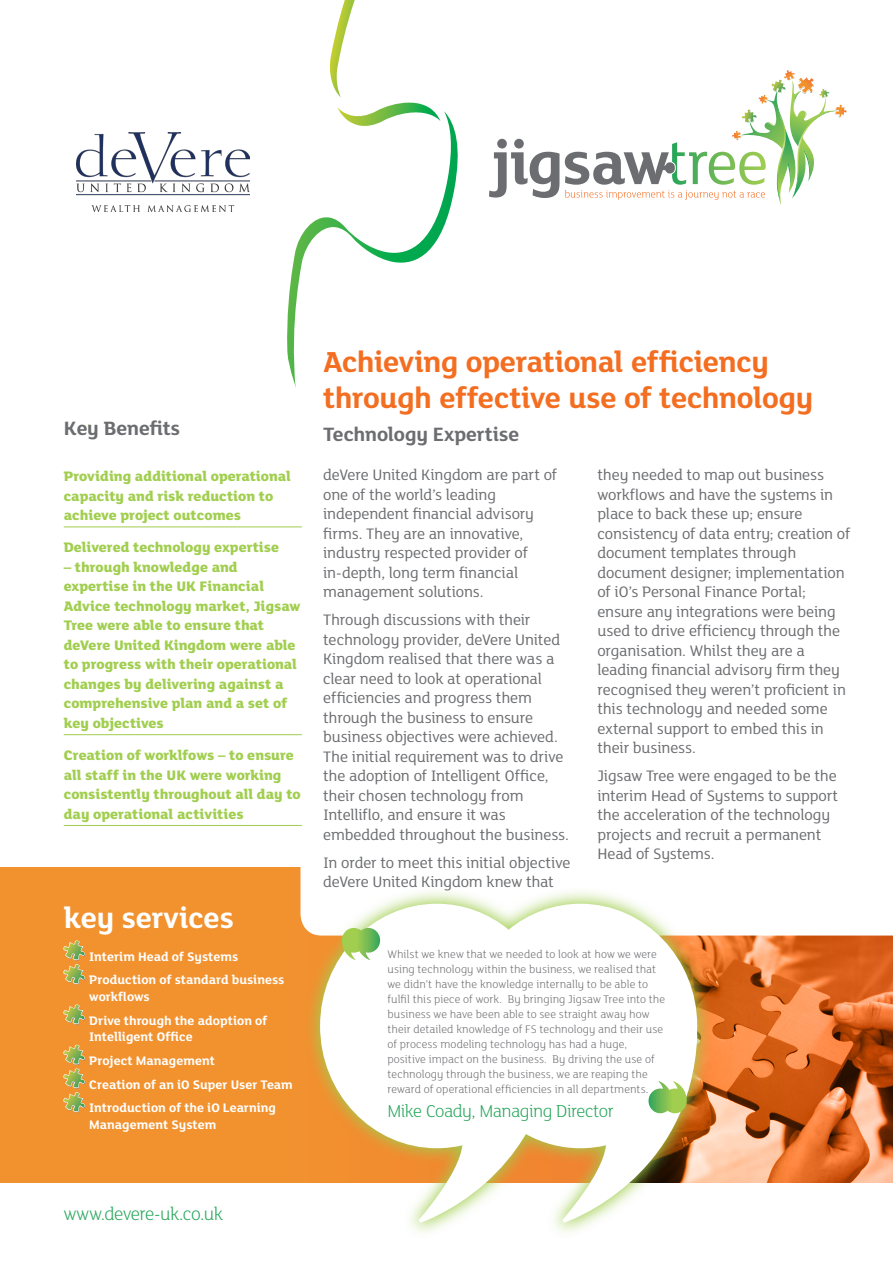
<style>
.page{position:relative;width:893px;height:1263px;background:#fff}
.page>*{position:absolute;margin:0;border:0;box-sizing:border-box;transform-origin:0 0}
.Subtitle{font:700 31.5px/36px "FS Lola";letter-spacing:-.01em;color:#f36e21}
.Service_Head{font:700 31.5px "FS Lola";letter-spacing:-.005em;color:#fff}
.Coumn_Heading{font:700 21px "FS Lola";letter-spacing:-.01em;color:#6c6d70}
.Body_Text{font:300 19.5px "FS Lola";letter-spacing:-.03em;color:#26a65a}
.Quote_Name{font:300 18.75px "FS Lola";letter-spacing:-.03em;color:#26a65a}
.Body_Text-2{font:16.5px/19.5px "FS Lola";letter-spacing:-.01em;color:#6c6d70}
.Green_Sub-head{font:800 15px/19.5px "FS Lola";letter-spacing:-.005em;color:#a1ce4f}
.Service_Head_Intro{font:700 13.5px/16.5px "FS Lola";color:#fff}
.Quote_Text{font:300 12px/15px "FS Lola";color:#6c6d70}
</style>
<div class="page">
<div style="left:0;top:867px;width:893px;height:315px;background:#f2922f"></div>
<img style="left:714px;top:935px;width:179px;height:247px">
<svg style="left:287px;top:111px;width:171px;height:214px"></svg>
<svg style="left:329px;top:0;width:26px;height:97px"></svg>
<svg style="left:337px;top:103px;width:103px;height:24px"></svg>
<svg style="left:63px;top:325px;width:237px;height:203px"></svg>
<svg style="left:300px;top:527px;width:593px;height:408px"></svg>
<svg style="left:489px;top:70px;width:358px;height:135px"></svg>
<hr style="left:64px;top:526px;width:238px;height:1px;background:#a1ce4f">
<hr style="left:64px;top:734px;width:238px;height:1px;background:#a1ce4f">
<hr style="left:64px;top:825px;width:238px;height:1px;background:#a1ce4f">
<svg style="left:303px;top:887px;width:411px;height:346px"></svg>
<svg style="left:320px;top:904px;width:377px;height:319px;fill:#fff"></svg>
<svg style="left:64px;top:940px;width:21px;height:44px"></svg>
<svg style="left:64px;top:1004px;width:21px;height:20px"></svg>
<svg style="left:64px;top:1045px;width:21px;height:67px"></svg>
<svg style="left:648px;top:1081px;width:39px;height:32px"></svg>
<svg style="left:342px;top:928px;width:38px;height:32px"></svg>
<img style="left:76px;top:132px;width:174px;height:80px">
<p class="Coumn_Heading" style="left:64px;top:414px;width:118px">Key Benefits</p>
<p class="Green_Sub-head" style="left:64px;top:466px;width:229px">Providing additional operational capacity and risk reduction to achieve project outcomes</p>
<p class="Green_Sub-head" style="left:64px;top:537px;width:217px">Delivered technology expertise</p>
<p class="Green_Sub-head" style="left:64px;top:556px;width:238px">– through knowledge and expertise in the UK Financial<br>Advice technology market, Jigsaw<br>Tree were able to ensure that deVere United Kingdom were able to progress with their operational changes by delivering against a comprehensive plan and a set of key objectives</p>
<p class="Green_Sub-head" style="left:64px;top:745px;width:238px">Creation of worklfows – to ensure all staff in the UK were working consistently throughout all day to day operational activities</p>
<p class="Service_Head" style="left:64px;top:896px;width:171px">key services</p>
<p class="Service_Head_Intro" style="left:89px;top:947px;width:150px">Interim Head of Systems</p>
<p class="Service_Head_Intro" style="left:89px;top:971px;width:197px">Production of standard business workflows</p>
<p class="Service_Head_Intro" style="left:89px;top:1011px;width:179px">Drive through the adoption of<br>Intelligent Office</p>
<p class="Service_Head_Intro" style="left:89px;top:1051px;width:127px">Project Management</p>
<p class="Service_Head_Intro" style="left:89px;top:1075px;width:205px">Creation of an iO Super User Team</p>
<p class="Service_Head_Intro" style="left:89px;top:1099px;width:188px">Introduction of the iO Learning<br>Management System</p>
<p class="Subtitle" style="left:323px;top:342px;width:492px">Achieving operational efficiency through effective use of technology</p>
<p class="Coumn_Heading" style="left:323px;top:420px;width:198px">Technology Expertise</p>
<p class="Body_Text-2" style="left:323px;top:464px;width:235px">deVere United Kingdom are part of one of the world’s leading independent financial advisory firms. They are an innovative, industry respected provider of in-depth, long term financial management solutions.</p>
<p class="Body_Text-2" style="left:323px;top:609px;width:247px">Through discussions with their technology provider, deVere United Kingdom realised that there was a clear need to look at operational efficiencies and progress them through the business to ensure business objectives were achieved.<br>The initial requirement was to drive the adoption of Intelligent Office, their chosen technology from Intelliflo, and ensure it was embedded throughout the business.</p>
<p class="Body_Text-2" style="left:323px;top:852px;width:249px">In order to meet this initial objective deVere United Kingdom knew that</p>
<p class="Body_Text-2" style="left:597px;top:464px;width:254px">they needed to map out business workflows and have the systems in place to back these up; ensure consistency of data entry; creation of document templates through document designer; implementation of iO’s Personal Finance Portal; ensure any integrations were being used to drive efficiency through the organisation. Whilst they are a leading financial advisory firm they recognised they weren’t proficient in this technology and needed some external support to embed this in their business.</p>
<p class="Body_Text-2" style="left:597px;top:765px;width:242px">Jigsaw Tree were engaged to be the interim Head of Systems to support the acceleration of the technology projects and recruit a permanent<br>Head of Systems.</p>
<p class="Quote_Text" style="left:387px;top:947px;width:279px">Whilst we knew that we needed to look at how we were using technology within the business, we realised that we didn’t have the knowledge internally to be able to fulfil this piece of work. By bringing Jigsaw Tree into the business we have been able to see straight away how their detailed knowledge of FS technology and their use of process modeling technology has had a huge, positive impact on the business. By driving the use of technology through the business, we are reaping the reward of operational efficiencies in all departments.</p>
<p class="Quote_Name" style="left:387px;top:1099px;width:228px">Mike Coady, Managing Director</p>
<p class="Body_Text" style="left:64px;top:1201px;width:161px">www.devere-uk.co.uk</p>
</div>
